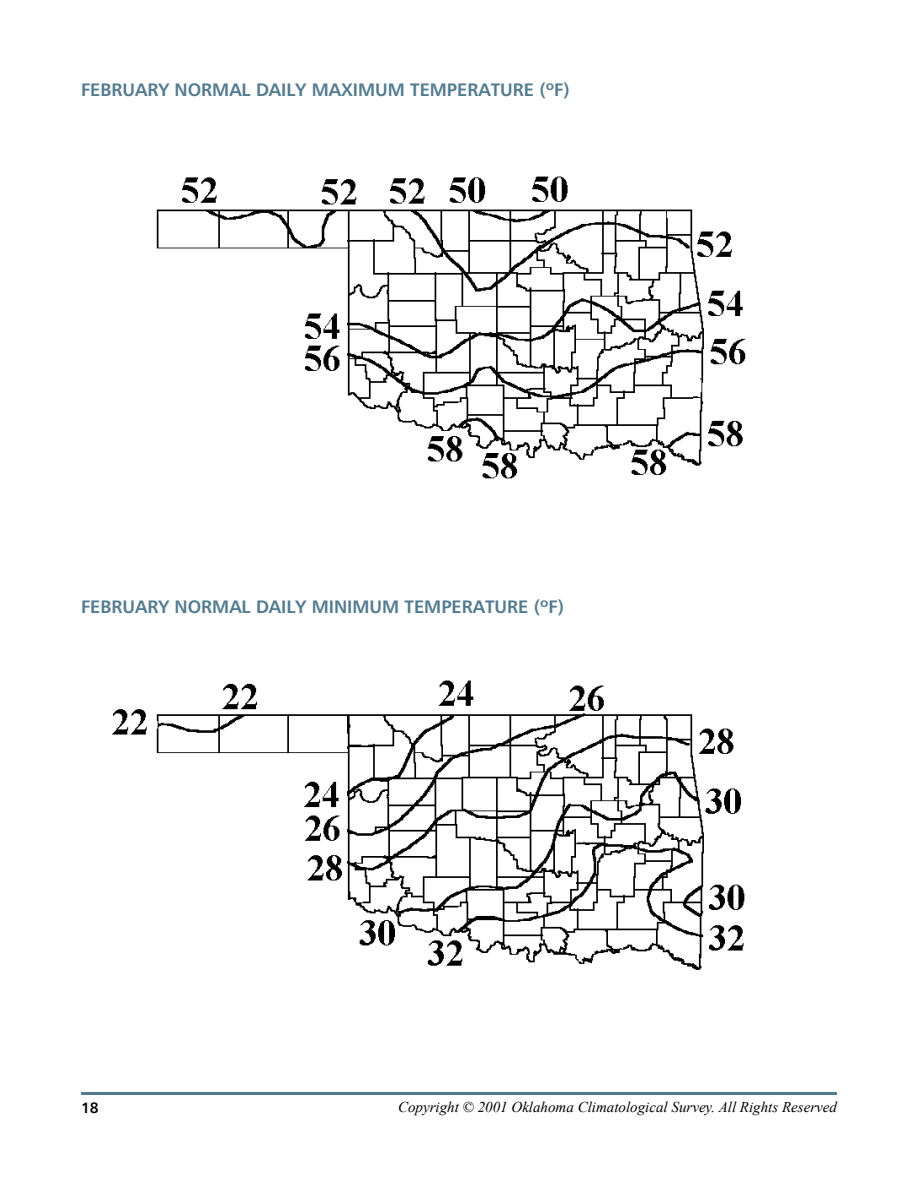
<style>
.page{position:relative;width:918px;height:1188px;background:#fff}
.page>*{position:absolute;margin:0;border:0;box-sizing:border-box;transform-origin:0 0}
.t1{font:18px "Humanist 777 BT Bold B";color:#537b8f}
.t2{font:italic 15px "Times New Roman";color:#000}
.t3{font:15px "Humanist 777 BT Bold B";color:#000}
</style>
<div class="page">
<img style="left:156px;top:176px;width:590px;height:303px">
<img style="left:81px;top:680px;width:756px;height:415px">
<p class="t1" style="left:81px;top:78px;width:490px">FEBRUARY NORMAL DAILY MAXIMUM TEMPERATURE (ºF)</p>
<p class="t1" style="left:81px;top:595px;width:485px">FEBRUARY NORMAL DAILY MINIMUM TEMPERATURE (ºF)</p>
<p class="t3" style="left:81px;top:1098px;width:19px">18</p>
<p class="t2" style="left:398px;top:1099px;width:441px">Copyright © 2001 Oklahoma Climatological Survey. All Rights Reserved</p>
</div>
